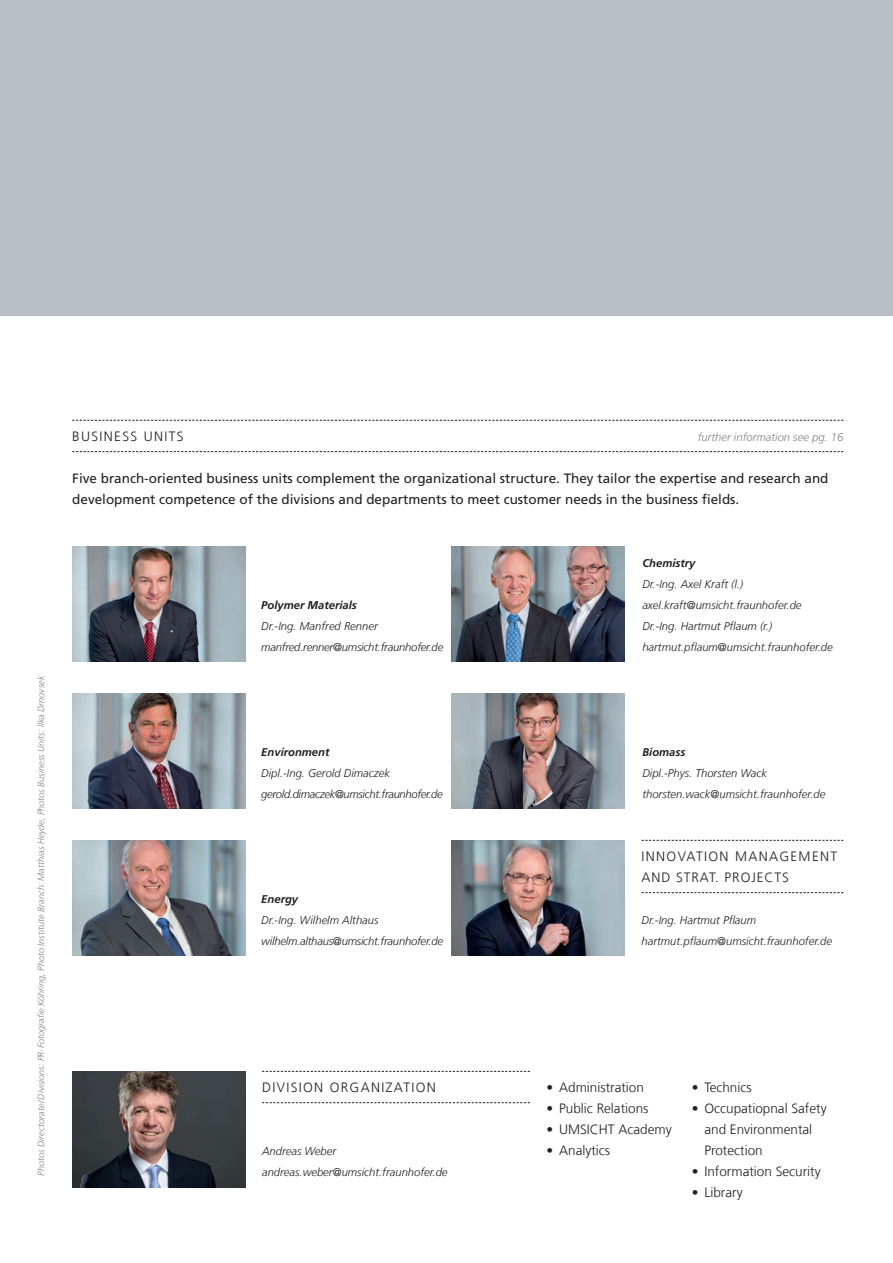
<style>
.page{position:relative;width:893px;height:1263px;background:#fff}
.page>*{position:absolute;margin:0;border:0;box-sizing:border-box;transform-origin:0 0}
.t1{font:13.5px/21px "Frutiger LT Com";color:#231f20}
.t2{font:300 13.5px/21px "Frutiger LT Com";color:#231f20}
.t3{font:300 13.5px/21px "Frutiger LT Com";letter-spacing:.1em;color:#231f20}
.t4{font:italic 300 11.25px/21px "Frutiger LT Com";color:#231f20}
.t5{font:italic 300 11.25px/21px "Frutiger LT Com";letter-spacing:-.02em;color:#231f20}
.t6{font:italic 700 11.25px "Frutiger LT Com";color:#231f20}
.t7{font:italic 300 11.25px "Frutiger LT Com";letter-spacing:-.03em;color:#231f20}
.t8{font:italic 300 11.25px "Frutiger LT Com";color:#808285}
.t9{font:italic 300 9px "Frutiger LT Com";letter-spacing:.005em;color:#808285}
</style>
<div class="page">
<div style="left:0;top:0;width:893px;height:315px;background:#babfc3"></div>
<svg style="left:72px;top:420px;width:771px;height:1px"></svg>
<svg style="left:72px;top:451px;width:771px;height:1px"></svg>
<img style="left:72px;top:840px;width:173px;height:115px">
<img style="left:72px;top:693px;width:173px;height:115px">
<img style="left:452px;top:546px;width:173px;height:115px">
<img style="left:72px;top:546px;width:173px;height:115px">
<img style="left:452px;top:693px;width:173px;height:115px">
<img style="left:452px;top:840px;width:173px;height:115px">
<img style="left:72px;top:1071px;width:173px;height:116px">
<svg style="left:262px;top:1071px;width:268px;height:1px"></svg>
<svg style="left:262px;top:1102px;width:268px;height:1px"></svg>
<svg style="left:642px;top:840px;width:201px;height:1px"></svg>
<svg style="left:642px;top:892px;width:201px;height:1px"></svg>
<p class="t9" style="left:36px;top:1176px;width:502px;rotate:-90deg">Photos Directorate/Divisions: PR-Fotografie Köhring, Photo Institute Branch: Matthias Heyde, Photos Business Units: Ilka Drnovsek</p>
<p class="t3" style="left:72px;top:426px;width:113px">BUSINESS UNITS</p>
<p class="t8" style="left:698px;top:430px;width:147px">further information see pg. 16</p>
<p class="t1" style="left:72px;top:468px;width:758px">Five branch-oriented business units complement the organizational structure. They tailor the expertise and research and development competence of the divisions and departments to meet customer needs in the business fields.</p>
<p class="t6" style="left:642px;top:557px;width:55px">Chemistry</p>
<p class="t4" style="left:642px;top:574px;width:102px">Dr.-Ing. Axel Kraft (l.)</p>
<p class="t6" style="left:261px;top:599px;width:97px">Polymer Materials</p>
<p class="t4" style="left:642px;top:595px;width:161px">axel.kraft@umsicht.fraunhofer.de</p>
<p class="t4" style="left:261px;top:616px;width:118px">Dr.-Ing. Manfred Renner</p>
<p class="t4" style="left:642px;top:616px;width:131px">Dr.-Ing. Hartmut Pflaum (r.)</p>
<p class="t5" style="left:261px;top:637px;width:183px">manfred.renner@umsicht.fraunhofer.de</p>
<p class="t4" style="left:642px;top:637px;width:192px">hartmut.pflaum@umsicht.fraunhofer.de</p>
<p class="t6" style="left:261px;top:746px;width:70px">Environment</p>
<p class="t6" style="left:642px;top:746px;width:45px">Biomass</p>
<p class="t4" style="left:261px;top:763px;width:130px">Dipl.-Ing. Gerold Dimaczek</p>
<p class="t4" style="left:642px;top:763px;width:126px">Dipl.-Phys. Thorsten Wack</p>
<p class="t7" style="left:261px;top:787px;width:183px">gerold.dimaczek@umsicht.fraunhofer.de</p>
<p class="t4" style="left:642px;top:784px;width:184px">thorsten.wack@umsicht.fraunhofer.de</p>
<p class="t6" style="left:261px;top:893px;width:38px">Energy</p>
<p class="t5" style="left:261px;top:910px;width:183px">Dr.-Ing. Wilhelm Althaus wilhelm.althaus@umsicht.fraunhofer.de</p>
<p class="t3" style="left:262px;top:1077px;width:175px">DIVISION ORGANIZATION</p>
<p class="t4" style="left:262px;top:1141px;width:187px">Andreas Weber andreas.weber@umsicht.fraunhofer.de</p>
<p class="t3" style="left:642px;top:846px;width:197px">INNOVATION MANAGEMENT<br>AND STRAT. PROJECTS</p>
<p class="t4" style="left:642px;top:910px;width:192px">Dr.-Ing. Hartmut Pflaum hartmut.pflaum@umsicht.fraunhofer.de</p>
<p class="t2" style="left:546px;top:1077px;width:99px">• Administration</p>
<p class="t2" style="left:546px;top:1098px;width:104px">• Public Relations</p>
<p class="t2" style="left:546px;top:1119px;width:127px">• UMSICHT Academy</p>
<p class="t2" style="left:546px;top:1140px;width:65px">• Analytics</p>
<p class="t2" style="left:692px;top:1077px;width:62px">• Technics</p>
<p class="t2" style="left:704px;top:1098px;width:124px;text-indent:-13px">• Occupatiopnal Safety and Environmental<br>Protection</p>
<p class="t2" style="left:692px;top:1161px;width:130px">• Information Security</p>
<p class="t2" style="left:692px;top:1182px;width:52px">• Library</p>
</div>
